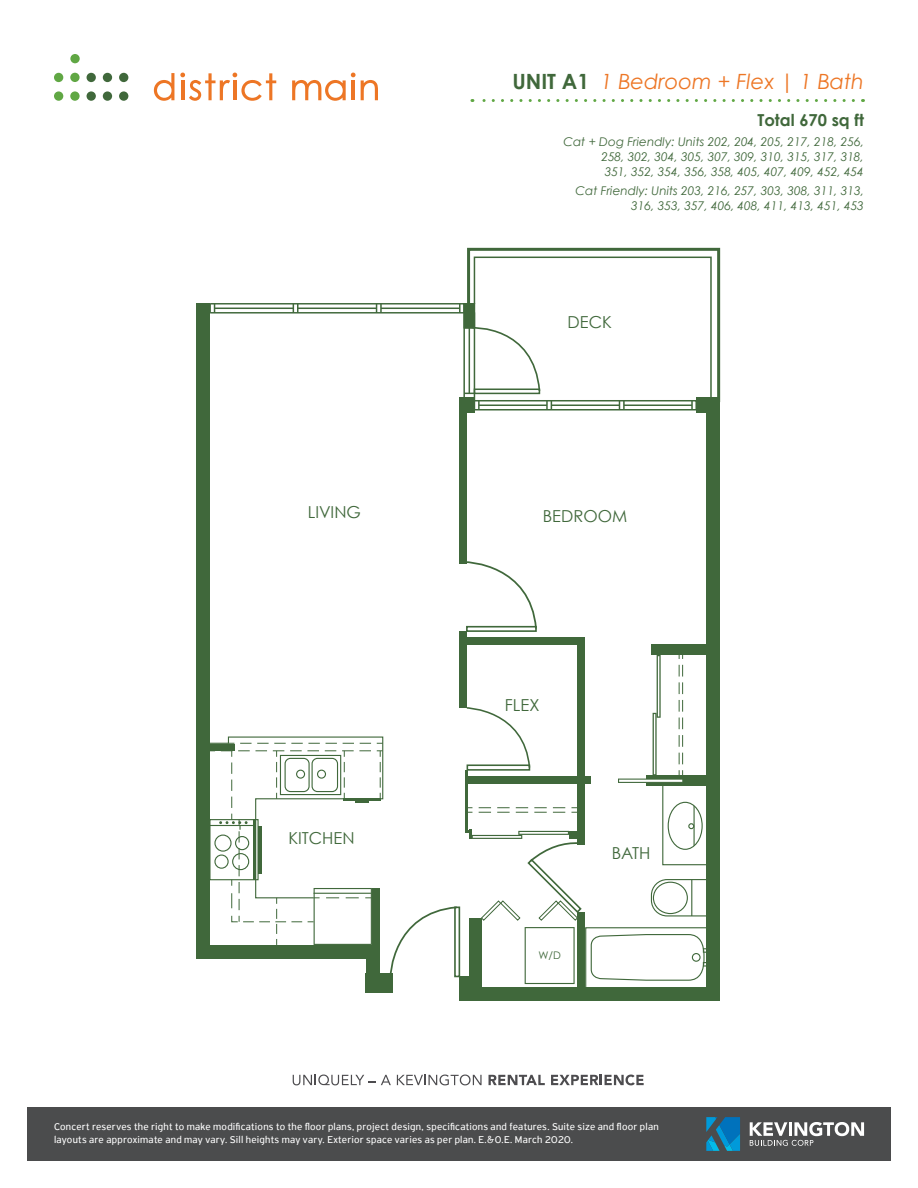
<style>
.page{position:relative;width:918px;height:1188px;background:#fff}
.page>*{position:absolute;margin:0;border:0;box-sizing:border-box;transform-origin:0 0}
.t1{font:italic 21px "Century Gothic";color:#ed7625}
.t2{font:16.5px "Century Gothic";color:#40683b}
.t3{font:700 16.5px "Century Gothic";color:#40683b}
.t4{font:italic 12px/15px "Century Gothic";color:#40683b;text-align:justify}
.t5{font:10.5px/13.5px "PF Highway Sans Pro";letter-spacing:.02em;color:#fff}
.t6{font:10.5px "Century Gothic";color:#40683b}
.s1{font-weight:700;font-style:normal;color:#40683b}
</style>
<div class="page">
<div style="left:585px;top:927px;width:122px;height:61px;border:1px solid #40683b"></div>
<svg style="left:590px;top:933px;width:117px;height:48px"></svg>
<div style="left:662px;top:782px;width:48px;height:83px;border:1px solid #40683b"></div>
<div style="left:668px;top:802px;width:35px;height:48px;border:1px solid #40683b;border-radius:50%"></div>
<svg style="left:688px;top:823px;width:6px;height:6px"></svg>
<hr style="left:694px;top:806px;width:1px;height:40px;background:#40683b">
<svg style="left:525px;top:927px;width:50px;height:57px"></svg>
<svg style="left:651px;top:879px;width:56px;height:37px"></svg>
<hr style="left:691px;top:880px;width:1px;height:36px;background:#40683b">
<div style="left:653px;top:882px;width:35px;height:32px;border:1px solid #40683b;border-radius:50%"></div>
<svg style="left:468px;top:807px;width:4px;height:6px"></svg>
<svg style="left:479px;top:807px;width:98px;height:6px"></svg>
<svg style="left:679px;top:665px;width:4px;height:111px"></svg>
<div style="left:196px;top:303px;width:14px;height:656px;background:#40683b"></div>
<div style="left:707px;top:402px;width:13px;height:598px;background:#40683b"></div>
<div style="left:459px;top:987px;width:254px;height:13px;background:#40683b"></div>
<div style="left:366px;top:973px;width:27px;height:20px;background:#40683b"></div>
<div style="left:459px;top:976px;width:23px;height:24px;background:#40683b"></div>
<div style="left:459px;top:631px;width:8px;height:77px;background:#40683b"></div>
<div style="left:459px;top:398px;width:8px;height:166px;background:#40683b"></div>
<div style="left:577px;top:642px;width:8px;height:202px;background:#40683b"></div>
<div style="left:577px;top:912px;width:8px;height:76px;background:#40683b"></div>
<div style="left:469px;top:918px;width:13px;height:62px;background:#40683b"></div>
<div style="left:459px;top:637px;width:126px;height:7px;background:#40683b"></div>
<div style="left:465px;top:776px;width:126px;height:8px;background:#40683b"></div>
<div style="left:569px;top:831px;width:13px;height:7px;background:#40683b"></div>
<hr style="left:465px;top:770px;width:3px;height:63px;background:#40683b">
<svg style="left:468px;top:830px;width:4px;height:9px"></svg>
<div style="left:646px;top:776px;width:67px;height:10px;background:#40683b"></div>
<div style="left:651px;top:644px;width:62px;height:11px;background:#40683b"></div>
<div style="left:466px;top:626px;width:71px;height:6px;border:2px solid #40683b"></div>
<svg style="left:466px;top:561px;width:71px;height:69px"></svg>
<div style="left:454px;top:907px;width:6px;height:70px;border:2px solid #40683b"></div>
<svg style="left:210px;top:736px;width:249px;height:242px"></svg>
<svg style="left:618px;top:779px;width:65px;height:4px"></svg>
<hr style="left:619px;top:780px;width:63px;height:2px;background:#40683b">
<div style="left:467px;top:764px;width:63px;height:7px;border:2px solid #40683b"></div>
<svg style="left:466px;top:707px;width:65px;height:62px"></svg>
<svg style="left:481px;top:842px;width:102px;height:79px"></svg>
<hr style="left:472px;top:835px;width:50px;height:4px;background:#4b7046">
<hr style="left:473px;top:836px;width:48px;height:2px;background:#40683b">
<svg style="left:518px;top:831px;width:51px;height:4px"></svg>
<hr style="left:519px;top:832px;width:49px;height:2px;background:#40683b">
<svg style="left:653px;top:713px;width:4px;height:63px"></svg>
<hr style="left:654px;top:714px;width:1px;height:60px;background:#40683b">
<svg style="left:657px;top:655px;width:4px;height:63px"></svg>
<hr style="left:658px;top:656px;width:1px;height:60px;background:#40683b">
<div style="left:209px;top:303px;width:256px;height:11px;border:1px solid #40683b"></div>
<svg style="left:209px;top:304px;width:6px;height:9px"></svg>
<svg style="left:293px;top:304px;width:6px;height:9px"></svg>
<svg style="left:376px;top:304px;width:6px;height:9px"></svg>
<hr style="left:215px;top:308px;width:78px;height:1px;background:#40683b">
<hr style="left:298px;top:308px;width:79px;height:1px;background:#40683b">
<hr style="left:381px;top:308px;width:79px;height:1px;background:#40683b">
<svg style="left:459px;top:247px;width:262px;height:166px"></svg>
<hr style="left:479px;top:405px;width:68px;height:1px;background:#40683b">
<hr style="left:551px;top:405px;width:68px;height:1px;background:#40683b">
<hr style="left:624px;top:405px;width:68px;height:1px;background:#40683b">
<svg style="left:293px;top:1075px;width:98px;height:10px"></svg>
<svg style="left:397px;top:1075px;width:85px;height:10px"></svg>
<svg style="left:489px;top:1075px;width:56px;height:10px"></svg>
<svg style="left:551px;top:1075px;width:93px;height:10px"></svg>
<div style="left:27px;top:1107px;width:864px;height:54px;background:#4b4c4d"></div>
<svg style="left:750px;top:1122px;width:114px;height:24px"></svg>
<svg style="left:706px;top:1117px;width:34px;height:34px"></svg>
<svg style="left:154px;top:73px;width:20px;height:28px"></svg>
<svg style="left:180px;top:73px;width:96px;height:28px"></svg>
<svg style="left:292px;top:73px;width:86px;height:28px"></svg>
<div style="left:70px;top:54px;width:10px;height:9px;background:#60a744;border-radius:50%"></div>
<div style="left:70px;top:73px;width:10px;height:9px;background:#60a744;border-radius:50%"></div>
<div style="left:54px;top:73px;width:9px;height:9px;background:#60a744;border-radius:50%"></div>
<svg style="left:70px;top:91px;width:10px;height:10px"></svg>
<div style="left:54px;top:91px;width:9px;height:10px;background:#60a744;border-radius:50%"></div>
<div style="left:103px;top:73px;width:9px;height:9px;background:#40683b;border-radius:50%"></div>
<div style="left:87px;top:73px;width:9px;height:9px;background:#40683b;border-radius:50%"></div>
<div style="left:103px;top:91px;width:9px;height:10px;background:#40683b;border-radius:50%"></div>
<div style="left:119px;top:73px;width:9px;height:9px;background:#40683b;border-radius:50%"></div>
<div style="left:119px;top:91px;width:9px;height:10px;background:#40683b;border-radius:50%"></div>
<div style="left:87px;top:91px;width:9px;height:10px;background:#40683b;border-radius:50%"></div>
<svg style="left:472px;top:99px;width:381px;height:3px"></svg>
<p class="t1" style="left:512px;top:69px;width:353px"><span class="s1">UNIT A1</span> 1 Bedroom + Flex | 1 Bath</p>
<p class="t3" style="left:757px;top:110px;width:108px">Total 670 sq ft</p>
<p class="t4" style="left:601px;top:134px;width:264px;text-indent:-38px">Cat + Dog Friendly: Units 202, 204, 205, 217, 218, 256, 258, 302, 304, 305, 307, 309, 310, 315, 317, 318, 351, 352, 354, 356, 358, 405, 407, 409, 452, 454</p>
<p class="t4" style="left:576px;top:183px;width:290px">Cat Friendly: Units 203, 216, 257, 303, 308, 311, 313,</p>
<p class="t4" style="left:631px;top:198px;width:234px">316, 353, 357, 406, 408, 411, 413, 451, 453</p>
<p class="t2" style="left:568px;top:312px;width:46px">DECK</p>
<p class="t2" style="left:308px;top:502px;width:55px">LIVING</p>
<p class="t2" style="left:543px;top:506px;width:86px">BEDROOM</p>
<p class="t2" style="left:288px;top:828px;width:68px">KITCHEN</p>
<p class="t2" style="left:505px;top:695px;width:36px">FLEX</p>
<p class="t6" style="left:538px;top:949px;width:24px">W/D</p>
<p class="t2" style="left:612px;top:843px;width:40px">BATH</p>
<p class="t5" style="left:54px;top:1120px;width:606px">Concert reserves the right to make modifications to the floor plans, project design, specifications and features. Suite size and floor plan layouts are approximate and may vary. Sill heights may vary. Exterior space varies as per plan. E.&amp;O.E. March 2020.</p>
</div>
